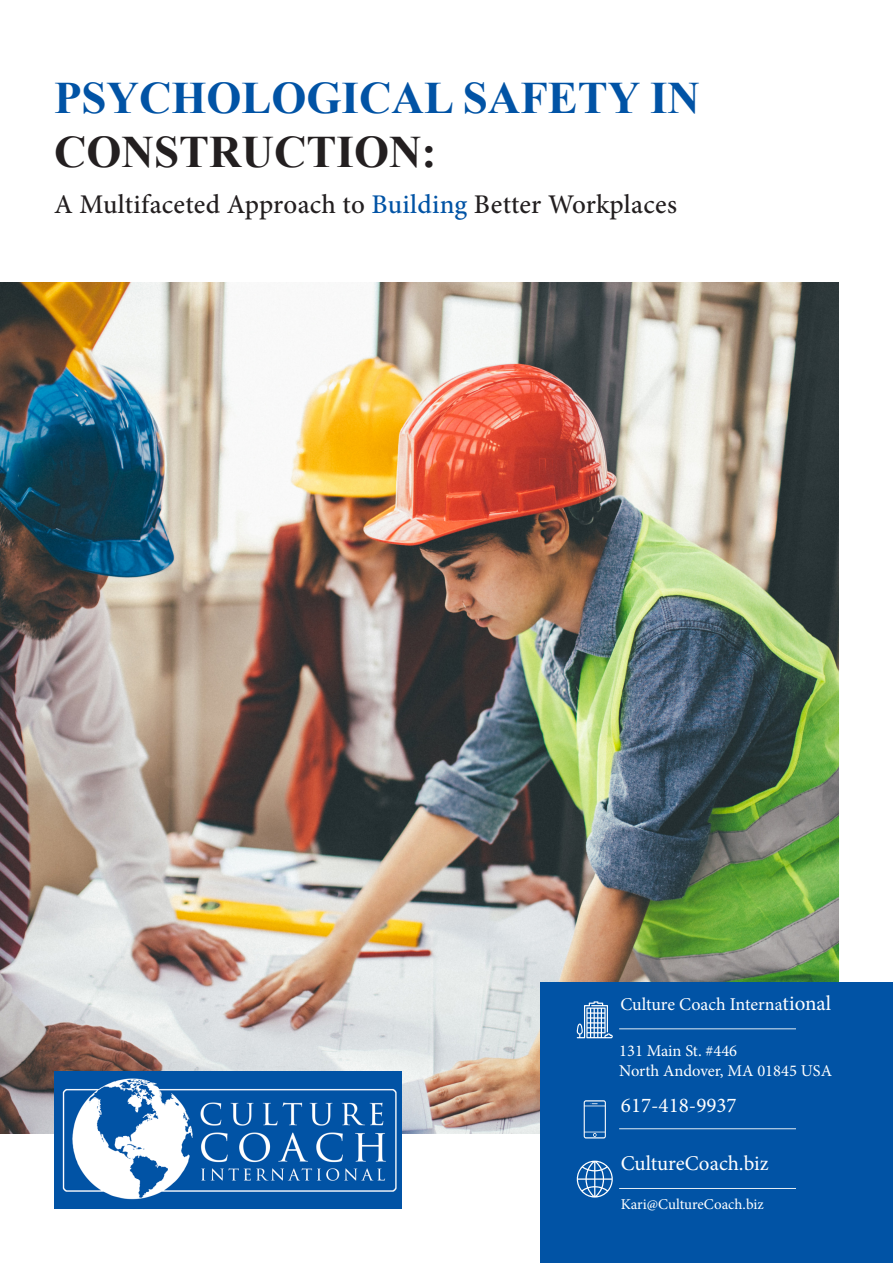
<style>
.page{position:relative;width:893px;height:1263px;background:#fff}
.page>*{position:absolute;margin:0;border:0;box-sizing:border-box;transform-origin:0 0}
.t1{font:700 45px/54px "Times New Roman";color:#0153a5}
.Subtitle_1{font:500 27px "Minion Pro";letter-spacing:.01em;color:#231f20}
.Subtitle_2{font:21px "Minion Pro";color:#fff}
.Subtitle_2-2{font:18px "Minion Pro";letter-spacing:-.005em;color:#fff}
.Contact{font:16.5px "Minion Pro";color:#fff}
.Contact-2{font:15px "Minion Pro";letter-spacing:-.005em;color:#fff}
.s1{color:#231f20}
.s2{color:#0153a5}
.s3{font-size:21px}
</style>
<div class="page">
<img style="left:0;top:282px;width:839px;height:852px">
<div style="left:540px;top:982px;width:353px;height:281px;background:#0153a5"></div>
<svg style="left:577px;top:1001px;width:36px;height:37px"></svg>
<svg style="left:577px;top:1160px;width:36px;height:37px"></svg>
<svg style="left:584px;top:1100px;width:22px;height:38px"></svg>
<hr style="left:619px;top:1028px;width:177px;height:1px;background:#fff">
<hr style="left:619px;top:1128px;width:177px;height:1px;background:#fff">
<hr style="left:619px;top:1188px;width:177px;height:1px;background:#fff">
<img style="left:54px;top:1072px;width:347px;height:137px">
<p class="t1" style="left:54px;top:70px;width:647px">PSYCHOLOGICAL SAFETY IN<br><span class="s1">CONSTRUCTION:</span></p>
<p class="Subtitle_1" style="left:54px;top:186px;width:624px">A Multifaceted Approach to <span class="s2">Building</span> Better Workplaces</p>
<p class="Subtitle_2-2" style="left:620px;top:992px;width:212px">Culture Coach Interna<span class="s3">tional</span></p>
<p class="Contact" style="left:619px;top:1040px;width:120px">131 Main St. #446</p>
<p class="Contact" style="left:619px;top:1060px;width:214px">North Andover, MA 01845 USA</p>
<p class="Subtitle_2" style="left:621px;top:1091px;width:117px">617-418-9937</p>
<p class="Subtitle_2" style="left:621px;top:1149px;width:149px">CultureCoach.biz</p>
<p class="Contact-2" style="left:621px;top:1194px;width:144px">Kari@CultureCoach.biz</p>
</div>
